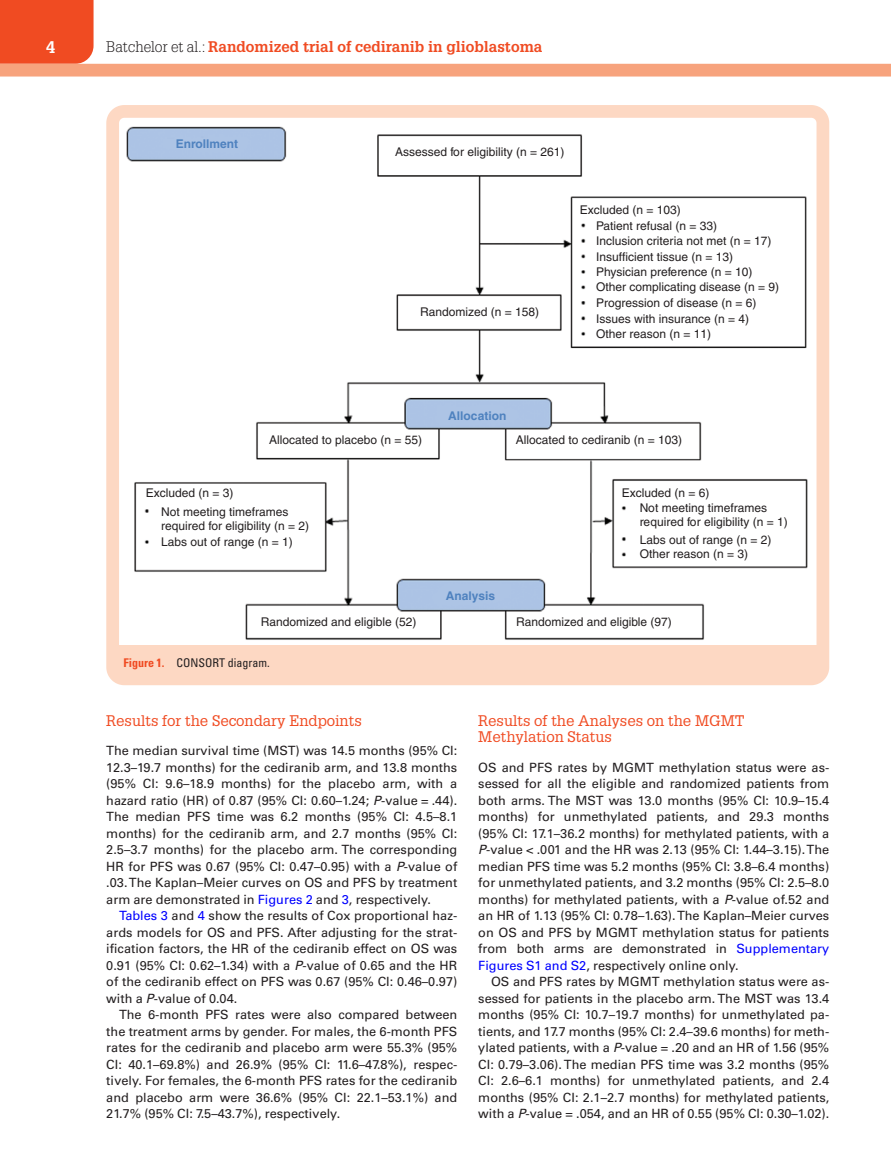
<style>
.page{position:relative;width:891px;height:1175px;background:#fff}
.page>*{position:absolute;margin:0;border:0;box-sizing:border-box;transform-origin:0 0}
.t1{font:700 16.5px "Glypha LT Std";color:#fff}
.t2{font:15px/16.5px "Glypha LT Std";color:#f04b22}
.t3{font:700 15px "Glypha LT Std";color:#f04b22}
.t4{font:12.75px/16.5px "Univers LT Std";color:#231f20;text-align:justify}
.t5{font:12px/15.6px "Helvetica";color:#231f20}
.t6{font:700 12px "Helvetica";color:#4f82bf}
.t7{font:condensed 12px "Univers LT Std";color:#231f20}
.s1{font-weight:300;color:#231f20}
.s2{font-weight:700;color:#f04b22}
.s3{font-style:italic}
.s4{color:#00f}
</style>
<div class="page">
<div style="left:0;top:0;width:94px;height:64px;background:#f04b22"></div>
<div style="left:0;top:64px;width:891px;height:12px;background:#f7a37d"></div>
<img style="left:126px;top:126px;width:682px;height:514px">
<div style="left:118px;top:645px;width:700px;height:29px;background:#fdd8c3"></div>
<div style="left:106px;top:105px;width:723px;height:580px;border:13px solid #fdd8c3;border-radius:12px"></div>
<p class="t1" style="left:46px;top:37px;width:11px">4</p>
<p class="t3" style="left:106px;top:37px;width:438px"><span class="s1">Batchelor et al.:</span> Randomized trial of cediranib in glioblastoma</p>
<p class="t6" style="left:176px;top:137px;width:64px">Enrollment</p>
<p class="t5" style="left:395px;top:144px;width:171px">Assessed for eligibility (n = 261)</p>
<p class="t5" style="left:420px;top:304px;width:120px">Randomized (n = 158)</p>
<p class="t5" style="left:580px;top:202px;width:103px">Excluded (n = 103)</p>
<p class="t5" style="left:596px;top:217px;width:177px">Patient refusal (n = 33)<br>Inclusion criteria not met (n = 17)<br>Insufficient tissue (n = 13)</p>
<p class="t5" style="left:596px;top:264px;width:185px">Physician preference (n = 10)<br>Other complicating disease (n = 9)<br>Progression of disease (n = 6)<br>Issues with insurance (n = 4)<br>Other reason (n = 11)</p>
<p class="t6" style="left:448px;top:408px;width:60px">Allocation</p>
<p class="t5" style="left:269px;top:431px;width:155px">Allocated to placebo (n = 55)</p>
<p class="t5" style="left:516px;top:431px;width:168px">Allocated to cediranib (n = 103)</p>
<p class="t5" style="left:146px;top:484px;width:89px">Excluded (n = 3)</p>
<p class="t5" style="left:640px;top:485px;width:150px;line-height:15px;text-indent:-18px">Excluded (n = 6)<br>Not meeting timeframes required for eligibility (n = 1)</p>
<p class="t5" style="left:161px;top:504px;width:150px;line-height:14.4px">Not meeting timeframes required for eligibility (n = 2)</p>
<p class="t5" style="left:161px;top:533px;width:133px">Labs out of range (n = 1)</p>
<p class="t5" style="left:640px;top:531px;width:133px">Labs out of range (n = 2)</p>
<p class="t5" style="left:640px;top:546px;width:110px">Other reason (n = 3)</p>
<p class="t6" style="left:446px;top:588px;width:51px">Analysis</p>
<p class="t5" style="left:261px;top:613px;width:157px">Randomized and eligible (52)</p>
<p class="t5" style="left:516px;top:613px;width:157px">Randomized and eligible (97)</p>
<p class="t7" style="left:124px;top:655px;width:148px"><span class="s2">Figure 1.</span> CONSORT diagram.</p>
<p class="t2" style="left:106px;top:712px;width:257px">Results for the Secondary Endpoints</p>
<p class="t4" style="left:106px;top:742px;width:353px">The median survival time (MST) was 14.5 months (95% CI:<br>12.3–19.7 months) for the cediranib arm, and 13.8 months (95% CI: 9.6–18.9 months) for the placebo arm, with a hazard ratio (HR) of 0.87 (95% CI: 0.60–1.24; <span class="s3">P</span>-value = .44).<br>The median PFS time was 6.2 months (95% CI: 4.5–8.1 months) for the cediranib arm, and 2.7 months (95% CI:<br>2.5–3.7 months) for the placebo arm. The corresponding HR for PFS was 0.67 (95% CI: 0.47–0.95) with a <span class="s3">P</span>-value of .03. The Kaplan–Meier curves on OS and PFS by treatment arm are demonstrated in <span class="s4">Figures 2</span> and <span class="s4">3</span>, respectively.</p>
<p class="t4" style="left:106px;top:907px;width:353px;text-indent:13px"><span class="s4">Tables 3</span> and <span class="s4">4</span> show the results of Cox proportional haz&shy;ards models for OS and PFS. After adjusting for the strat&shy;ification factors, the HR of the cediranib effect on OS was 0.91 (95% CI: 0.62–1.34) with a <span class="s3">P</span>-value of 0.65 and the HR of the cediranib effect on PFS was 0.67 (95% CI: 0.46–0.97) with a <span class="s3">P</span>-value of 0.04.</p>
<p class="t4" style="left:106px;top:1006px;width:353px;text-indent:13px">The 6-month PFS rates were also compared between the treatment arms by gender. For males, the 6-month PFS rates for the cediranib and placebo arm were 55.3% (95% CI: 40.1–69.8%) and 26.9% (95% CI: 11.6–47.8%), respec&shy;tively. For females, the 6-month PFS rates for the cediranib and placebo arm were 36.6% (95% CI: 22.1–53.1%) and 21.7% (95% CI: 7.5–43.7%), respectively.</p>
<p class="t2" style="left:478px;top:712px;width:268px">Results of the Analyses on the MGMT<br>Methylation Status</p>
<p class="t4" style="left:478px;top:759px;width:353px">OS and PFS rates by MGMT methylation status were as&shy;sessed for all the eligible and randomized patients from both arms. The MST was 13.0 months (95% CI: 10.9–15.4 months) for unmethylated patients, and 29.3 months (95% CI: 17.1–36.2 months) for methylated patients, with a <span class="s3">P</span>-value &lt; .001 and the HR was 2.13 (95% CI: 1.44–3.15). The median PFS time was 5.2 months (95% CI: 3.8–6.4 months) for unmethylated patients, and 3.2 months (95% CI: 2.5–8.0 months) for methylated patients, with a <span class="s3">P</span>-value of.52 and an HR of 1.13 (95% CI: 0.78–1.63). The Kaplan–Meier curves on OS and PFS by MGMT methylation status for patients from both arms are demonstrated in <span class="s4">Supplementary Figures S1 and S2</span>, respectively online only.</p>
<p class="t4" style="left:478px;top:973px;width:353px;text-indent:13px">OS and PFS rates by MGMT methylation status were as&shy;sessed for patients in the placebo arm. The MST was 13.4 months (95% CI: 10.7–19.7 months) for unmethylated pa&shy;tients, and 17.7 months (95% CI: 2.4–39.6 months) for meth&shy;ylated patients, with a <span class="s3">P</span>-value = .20 and an HR of 1.56 (95% CI: 0.79–3.06). The median PFS time was 3.2 months (95% CI: 2.6–6.1 months) for unmethylated patients, and 2.4 months (95% CI: 2.1–2.7 months) for methylated patients, with a <span class="s3">P</span>-value = .054, and an HR of 0.55 (95% CI: 0.30–1.02).</p>
</div>
